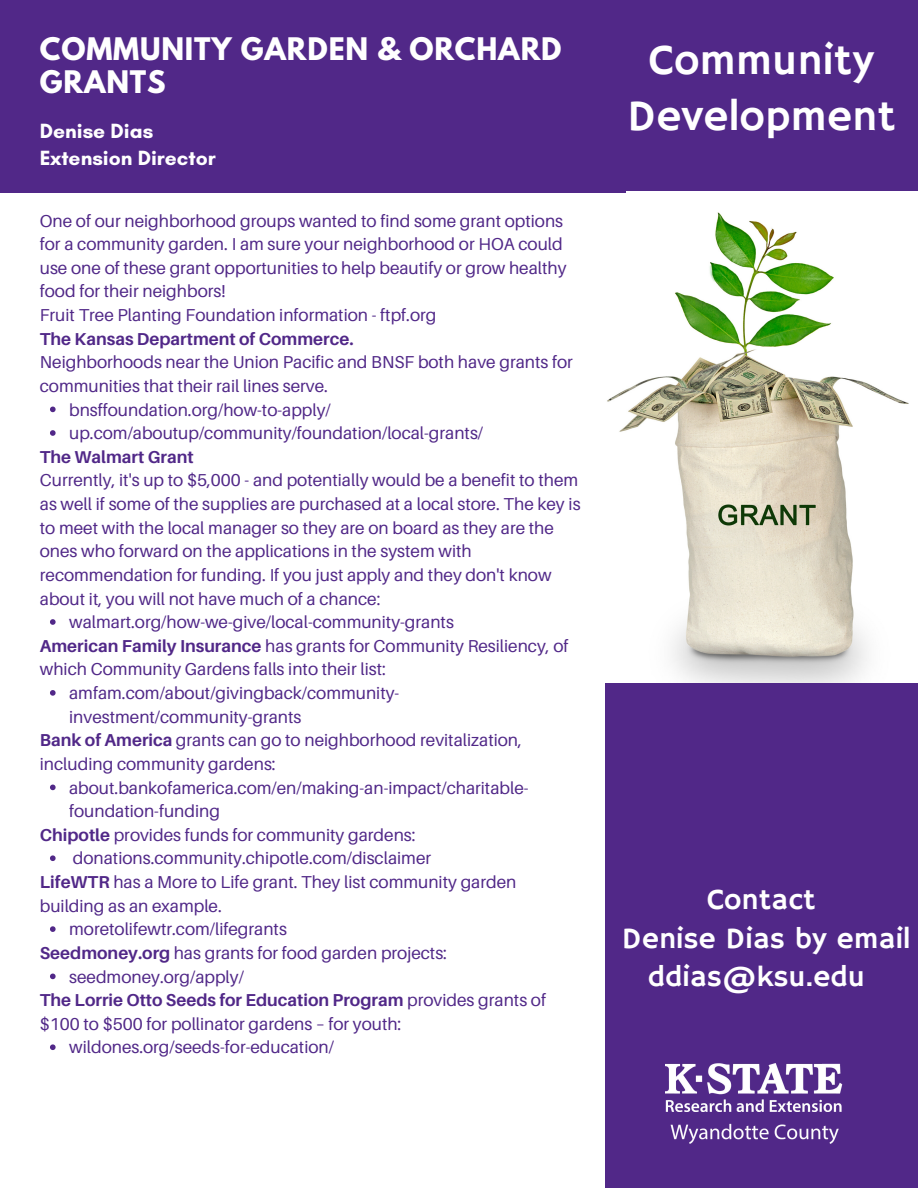
<style>
.page{position:relative;width:918px;height:1188px;background:#fff}
.page>*{position:absolute;margin:0;border:0;box-sizing:border-box;transform-origin:0 0}
.t1{font:43.5px "Hammersmith One";color:#fff}
.t2{font:29.55px "Hammersmith One";color:#fff}
.t3{font:700 27.6px/33.8px "League Spartan";letter-spacing:.03em;color:#fff}
.t4{font:700 21px "Glacial Indifference";color:#fff}
.t5{font:17.25px/23.7px "Aileron";color:#512888}
.t6{font:700 17.25px "Aileron";color:#512888}
.s1{font-weight:700}
</style>
<div class="page">
<div style="left:605px;top:0;width:313px;height:1188px;background:#512888"></div>
<img style="left:605px;top:192px;width:312px;height:490px">
<div style="left:0;top:0;width:626px;height:192px;background:#512888"></div>
<svg style="left:50px;top:407px;width:6px;height:5px"></svg>
<svg style="left:50px;top:430px;width:6px;height:6px"></svg>
<svg style="left:50px;top:619px;width:6px;height:6px"></svg>
<svg style="left:50px;top:690px;width:6px;height:6px"></svg>
<svg style="left:50px;top:785px;width:6px;height:5px"></svg>
<svg style="left:50px;top:855px;width:6px;height:6px"></svg>
<svg style="left:50px;top:926px;width:6px;height:6px"></svg>
<svg style="left:50px;top:974px;width:6px;height:5px"></svg>
<svg style="left:50px;top:1044px;width:6px;height:6px"></svg>
<img style="left:665px;top:1063px;width:178px;height:49px">
<img style="left:665px;top:1104px;width:173px;height:40px">
<h3 class="t3" style="left:40px;top:35px;width:523px">COMMUNITY GARDEN &amp; ORCHARD<br>GRANTS</h3>
<p class="t4" style="left:40px;top:118px;width:115px">Denise Dias</p>
<p class="t4" style="left:40px;top:145px;width:178px">Extension Director</p>
<p class="t5" style="left:40px;top:208px;width:528px">One of our neighborhood groups wanted to find some grant options for a community garden. I am sure your neighborhood or HOA could use one of these grant opportunities to help beautify or grow healthy food for their neighbors!<br>Fruit Tree Planting Foundation information - ftpf.org</p>
<p class="t6" style="left:40px;top:328px;width:315px">The Kansas Department of Commerce.</p>
<p class="t5" style="left:40px;top:350px;width:535px">Neighborhoods near the Union Pacific and BNSF both have grants for communities that their rail lines serve.</p>
<p class="t5" style="left:69px;top:397px;width:416px">bnsffoundation.org/how-to-apply/ up.com/aboutup/community/foundation/local-grants/</p>
<p class="t6" style="left:40px;top:446px;width:155px">The Walmart Grant</p>
<p class="t5" style="left:40px;top:468px;width:542px">Currently, it's up to $5,000 - and potentially would be a benefit to them as well if some of the supplies are purchased at a local store. The key is to meet with the local manager so they are on board as they are the ones who forward on the applications in the system with recommendation for funding. If you just apply and they don't know about it, you will not have much of a chance:</p>
<p class="t5" style="left:40px;top:634px;width:530px"><span class="s1">American Family Insurance</span> has grants for Community Resiliency, of which Community Gardens falls into their list:</p>
<p class="t5" style="left:69px;top:610px;width:386px">walmart.org/how-we-give/local-community-grants</p>
<p class="t5" style="left:69px;top:681px;width:332px">amfam.com/about/givingback/community&shy;investment/community-grants</p>
<p class="t5" style="left:40px;top:728px;width:484px"><span class="s1">Bank of America</span> grants can go to neighborhood revitalization, including community gardens:</p>
<p class="t5" style="left:69px;top:775px;width:461px">about.bankofamerica.com/en/making-an-impact/charitable&shy;foundation-funding</p>
<p class="t5" style="left:73px;top:846px;width:360px">donations.community.chipotle.com/disclaimer</p>
<p class="t5" style="left:40px;top:823px;width:377px"><span class="s1">Chipotle</span> provides funds for community gardens:</p>
<p class="t5" style="left:40px;top:870px;width:478px"><span class="s1">LifeWTR</span> has a More to Life grant. They list community garden building as an example.</p>
<p class="t5" style="left:40px;top:941px;width:409px"><span class="s1">Seedmoney.org</span> has grants for food garden projects:</p>
<p class="t5" style="left:40px;top:988px;width:508px"><span class="s1">The Lorrie Otto Seeds for Education Program</span> provides grants of $100 to $500 for pollinator gardens – for youth:</p>
<p class="t5" style="left:69px;top:917px;width:219px">moretolifewtr.com/lifegrants</p>
<p class="t5" style="left:69px;top:964px;width:176px">seedmoney.org/apply/</p>
<p class="t5" style="left:69px;top:1035px;width:266px">wildones.org/seeds-for-education/</p>
<h1 class="t1" style="left:649px;top:35px;width:226px">Community</h1>
<h1 class="t1" style="left:627px;top:91px;width:270px">Development</h1>
<h2 class="t2" style="left:707px;top:883px;width:110px">Contact</h2>
<h2 class="t2" style="left:622px;top:921px;width:290px">Denise Dias by email</h2>
<h2 class="t2" style="left:648px;top:959px;width:219px">ddias@ksu.edu</h2>
</div>
